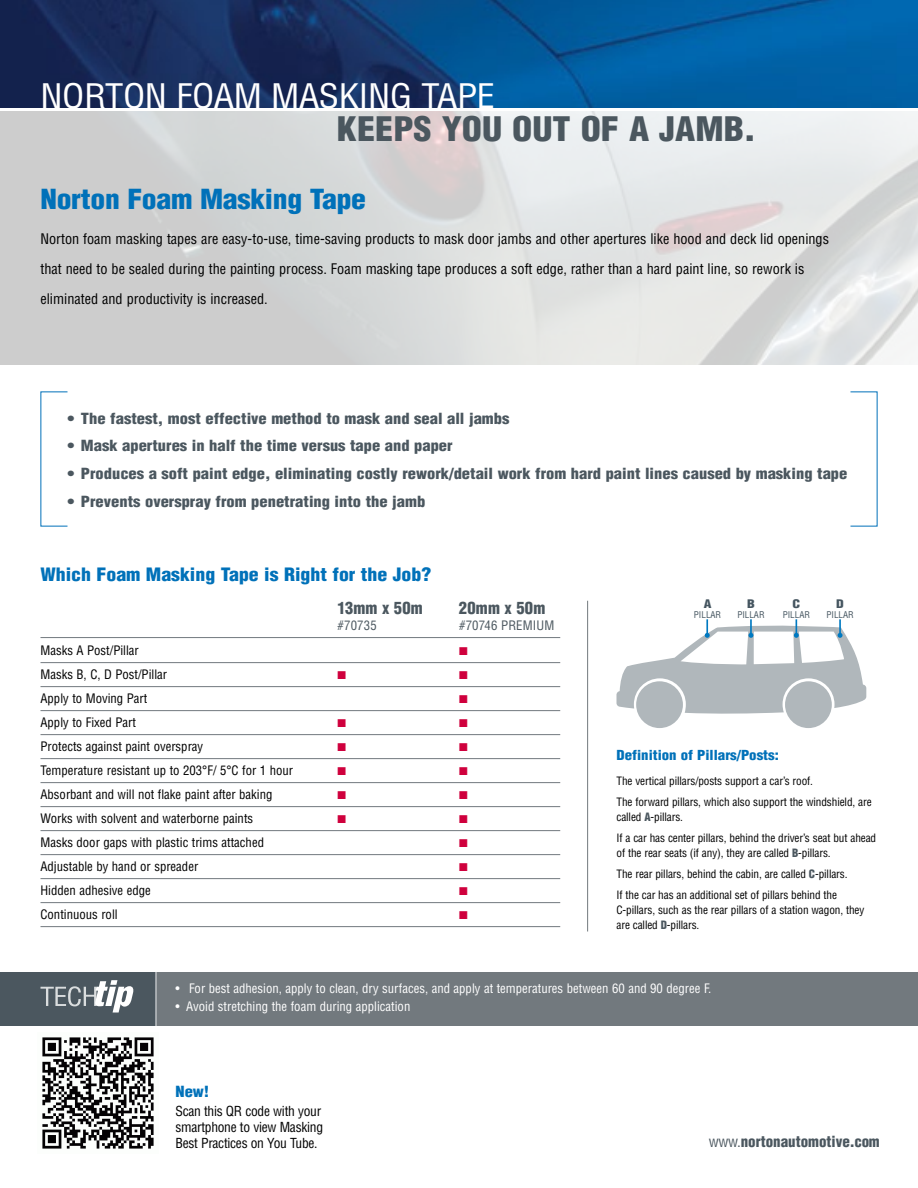
<style>
.page{position:relative;width:918px;height:1188px;background:#fff}
.page>*{position:absolute;margin:0;border:0;box-sizing:border-box;transform-origin:0 0}
.t1{font:condensed 33px "Helvetica";letter-spacing:-.01em;color:#fff;scale:1.1 1}
.t2{font:900 condensed 33px "Helvetica";color:#4b575f;scale:1.1 1}
.t3{font:900 condensed 27px "Helvetica";letter-spacing:-.01em;color:#0071b9;scale:1.1 1}
.t4{font:900 condensed 18px "Helvetica";color:#0071b9;scale:1.1 1}
.t5{font:900 condensed 16.5px "Helvetica";letter-spacing:.015em;color:#4b575f}
.t6{font:900 condensed 15px "Helvetica";color:#4b575f;scale:1.1 1}
.t7{font:900 condensed 15px "Helvetica";color:#4b575f}
.t8{font:900 condensed 15px "Helvetica";color:#0071b9;scale:1.1 1}
.t9{font:condensed 14.25px/30px "Helvetica";color:#000}
.t10{font:condensed 13.5px/15.8px "Helvetica";letter-spacing:-.02em;color:#000}
.t11{font:900 condensed 13.5px "Helvetica";color:#0071b9;scale:1.1 1}
.t12{font:condensed 12.75px "Helvetica";color:#000}
.t13{font:condensed 12.75px "Helvetica";color:#fff}
.t14{font:condensed 12.75px "Helvetica";letter-spacing:.01em;color:#4b575f}
.t15{font:900 condensed 11.55px "Helvetica";color:#455560;scale:1.2 1}
.t16{font:condensed 11.25px/21px "Helvetica";letter-spacing:-.01em;color:#000}
.t17{font:11.25px "Zapf Dingbats";color:#cf003d}
.t18{font:condensed 9.15px "Helvetica";color:#455560}
.s1{font-weight:900;color:#4b575f}
.s2{font-weight:400}
</style>
<div class="page">
<img style="left:0;top:0;width:918px;height:108px">
<hr style="left:40px;top:637px;width:520px;height:1px;background:#72797e">
<hr style="left:40px;top:662px;width:520px;height:1px;background:#72797e">
<hr style="left:40px;top:686px;width:520px;height:1px;background:#72797e">
<hr style="left:40px;top:710px;width:520px;height:1px;background:#72797e">
<hr style="left:40px;top:734px;width:520px;height:1px;background:#72797e">
<hr style="left:40px;top:758px;width:520px;height:1px;background:#72797e">
<hr style="left:40px;top:782px;width:520px;height:1px;background:#72797e">
<hr style="left:40px;top:806px;width:520px;height:1px;background:#72797e">
<hr style="left:40px;top:830px;width:520px;height:1px;background:#72797e">
<hr style="left:40px;top:854px;width:520px;height:1px;background:#72797e">
<hr style="left:40px;top:878px;width:520px;height:1px;background:#72797e">
<hr style="left:40px;top:902px;width:520px;height:1px;background:#72797e">
<hr style="left:40px;top:926px;width:520px;height:1px;background:#72797e">
<svg style="left:616px;top:619px;width:250px;height:109px"></svg>
<hr style="left:587px;top:601px;width:1px;height:331px;background:#72797e">
<div style="left:155px;top:972px;width:763px;height:54px;background:#72797e"></div>
<div style="left:0;top:972px;width:155px;height:54px;background:#4b575f"></div>
<svg style="left:40px;top:980px;width:94px;height:33px"></svg>
<hr style="left:155px;top:972px;width:2px;height:54px;background:#bdc1c4">
<img style="left:42px;top:1037px;width:112px;height:112px">
<h1 class="t1" style="left:40px;top:75px;width:39px">NORTO</h1>
<h1 class="t1" style="left:145px;top:75px;width:320px">N FOAM MASKING TAPE</h1>
<h1 class="t2" style="left:337px;top:108px;width:18px">KEEPS</h1>
<h1 class="t2" style="left:442px;top:108px;width:287px">YOU OUT OF A JAMB.</h1>
<h2 class="t3" style="left:40px;top:182px;width:298px">Norton Foam Masking Tape</h2>
<p class="t9" style="left:40px;top:223px;width:790px">Norton foam masking tapes are easy-to-use, time-saving products to mask door jambs and other apertures like hood and deck lid openings that need to be sealed during the painting process. Foam masking tape produces a soft edge, rather than a hard paint line, so rework is eliminated and productivity is increased.</p>
<h3 class="t6" style="left:68px;top:409px;width:403px">• The fastest, most effective method to mask and seal all jambs</h3>
<h3 class="t6" style="left:68px;top:436px;width:352px">• Mask apertures in half the time versus tape and paper</h3>
<h3 class="t6" style="left:68px;top:464px;width:711px">• Produces a soft paint edge, eliminating costly rework/detail work from hard paint lines caused by masking tape</h3>
<h3 class="t6" style="left:68px;top:492px;width:327px">• Prevents overspray from penetrating into the jamb</h3>
<h3 class="t4" style="left:40px;top:563px;width:357px">Which Foam Masking Tape is Right for the Job?</h3>
<h3 class="t5" style="left:338px;top:597px;width:87px">13mm x 50m</h3>
<h3 class="t5" style="left:459px;top:597px;width:88px">20mm x 50m</h3>
<p class="t14" style="left:337px;top:618px;width:41px">#70735</p>
<p class="t14" style="left:459px;top:618px;width:66px">#70746 Premium</p>
<p class="t12" style="left:40px;top:642px;width:100px">Masks A Post/Pillar</p>
<p class="t17" style="left:459px;top:645px;width:10px">■</p>
<p class="t12" style="left:41px;top:666px;width:128px">Masks B, C, D Post/Pillar</p>
<p class="t17" style="left:338px;top:669px;width:10px">■</p>
<p class="t17" style="left:459px;top:669px;width:10px">■</p>
<p class="t12" style="left:40px;top:690px;width:108px">Apply to Moving Part</p>
<p class="t17" style="left:459px;top:693px;width:10px">■</p>
<p class="t12" style="left:40px;top:714px;width:97px">Apply to Fixed Part</p>
<p class="t17" style="left:338px;top:717px;width:10px">■</p>
<p class="t17" style="left:459px;top:717px;width:10px">■</p>
<p class="t12" style="left:40px;top:738px;width:164px">Protects against paint overspray</p>
<p class="t17" style="left:338px;top:741px;width:10px">■</p>
<p class="t17" style="left:459px;top:741px;width:10px">■</p>
<p class="t12" style="left:40px;top:762px;width:254px">Temperature resistant up to 203°F/ 5°C for 1 hour</p>
<p class="t17" style="left:338px;top:765px;width:10px">■</p>
<p class="t17" style="left:459px;top:765px;width:10px">■</p>
<p class="t12" style="left:40px;top:786px;width:234px">Absorbant and will not flake paint after baking</p>
<p class="t17" style="left:338px;top:789px;width:10px">■</p>
<p class="t17" style="left:459px;top:789px;width:10px">■</p>
<p class="t12" style="left:40px;top:810px;width:214px">Works with solvent and waterborne paints</p>
<p class="t17" style="left:338px;top:813px;width:10px">■</p>
<p class="t17" style="left:459px;top:813px;width:10px">■</p>
<p class="t12" style="left:40px;top:834px;width:225px">Masks door gaps with plastic trims attached</p>
<p class="t17" style="left:459px;top:837px;width:10px">■</p>
<p class="t12" style="left:40px;top:858px;width:159px">Adjustable by hand or spreader</p>
<p class="t17" style="left:459px;top:861px;width:10px">■</p>
<p class="t12" style="left:40px;top:882px;width:112px">Hidden adhesive edge</p>
<p class="t17" style="left:459px;top:885px;width:10px">■</p>
<p class="t12" style="left:40px;top:906px;width:79px">Continuous roll</p>
<p class="t17" style="left:459px;top:909px;width:10px">■</p>
<p class="t15" style="left:704px;top:596px;width:8px">A</p>
<p class="t18" style="left:694px;top:609px;width:29px">PILLAR</p>
<p class="t15" style="left:747px;top:596px;width:8px">B</p>
<p class="t18" style="left:737px;top:609px;width:29px">PILLAR</p>
<p class="t15" style="left:792px;top:596px;width:8px">C</p>
<p class="t18" style="left:783px;top:609px;width:29px">PILLAR</p>
<p class="t15" style="left:836px;top:596px;width:8px">D</p>
<p class="t18" style="left:826px;top:609px;width:29px">PILLAR</p>
<p class="t11" style="left:616px;top:747px;width:149px">Definition of Pillars/Posts:</p>
<p class="t16" style="left:616px;top:770px;width:257px">The vertical pillars/posts support a car’s roof.<br>The forward pillars, which also support the windshield, are</p>
<p class="t16" style="left:616px;top:806px;width:261px">called <span class="s1">A</span>-pillars.<br>If a car has center pillars, behind the driver’s seat but ahead</p>
<p class="t16" style="left:616px;top:842px;width:233px">of the rear seats (if any), they are called <span class="s1">B</span>-pillars.<br>The rear pillars, behind the cabin, are called <span class="s1">C</span>-pillars.<br>If the car has an additional set of pillars behind the</p>
<p class="t16" style="left:616px;top:902px;width:249px;line-height:15px">C-pillars, such as the rear pillars of a station wagon, they are called <span class="s1">D</span>-pillars.</p>
<p class="t13" style="left:176px;top:981px;width:537px">• For best adhesion, apply to clean, dry surfaces, and apply at temperatures between 60 and 90 degree F.</p>
<p class="t13" style="left:176px;top:998px;width:236px">• Avoid stretching the foam during application</p>
<h3 class="t8" style="left:176px;top:1082px;width:32px">New!</h3>
<p class="t10" style="left:176px;top:1103px;width:149px">Scan this QR code with your smartphone to view Masking<br>Best Practices on You Tube.</p>
<h3 class="t7" style="left:709px;top:1132px;width:173px"><span class="s2">www.</span>nortonautomotive.com</h3>
</div>
